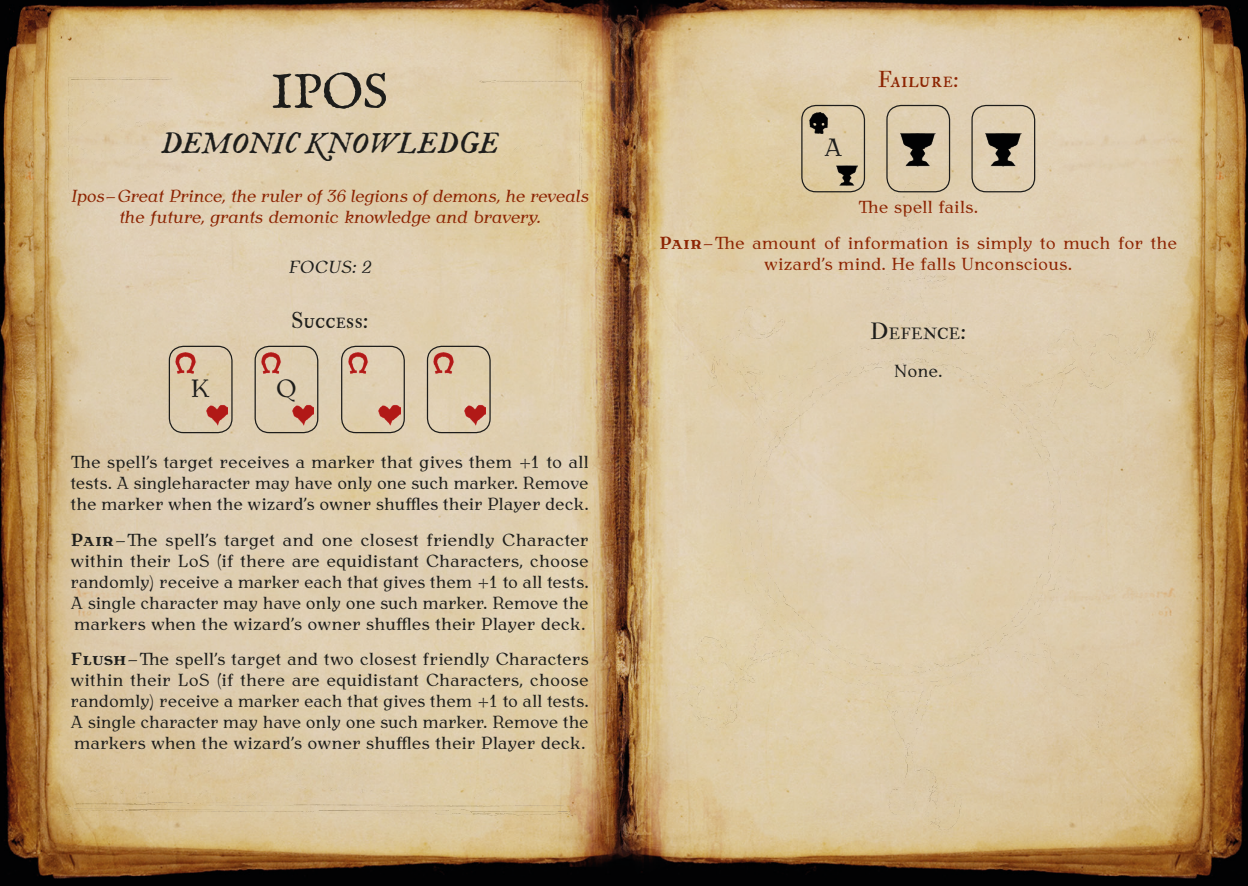
<style>
.page{position:relative;width:1248px;height:886px;background:#fff}
.page>*{position:absolute;margin:0;border:0;box-sizing:border-box;transform-origin:0 0}
.t1{font:50px "IM FELL English PRO Roman";color:#1d1d1b}
.t2{font:30px "IM FELL English PRO Italic";letter-spacing:-.01em;color:#1d1d1b}
.t3{font:25px "Antykwa Torunska";color:#1d1d1b}
.t4{font:22.5px "IM FELL Double Pica SC";letter-spacing:.01em;color:#1d1d1b}
.t5{font:22.5px "IM FELL Double Pica SC";letter-spacing:.015em;color:#8c2402}
.t6{font:17.5px/21px "Antykwa Torunska";letter-spacing:.025em;color:#1d1d1b;text-align:justify}
.t7{font:italic 17.5px/21px "Antykwa Torunska";letter-spacing:-.005em;color:#8c2402;text-align:center}
.t8{font:17.5px/35.2px "Antykwa Torunska";letter-spacing:.03em;color:#8c2402;text-align:center}
.t9{font:italic 17.5px "Antykwa Torunska";letter-spacing:.015em;color:#1d1d1b}
.t10{font:15.75px "IM FELL Double Pica SC";letter-spacing:.03em;color:#1d1d1b}
.s1{font-style:normal}
.s2{font-weight:700}
.s3{font-size:22.5px}
</style>
<div class="page">
<img style="left:0;top:0;width:1247px;height:886px">
<img style="left:62px;top:75px;width:473px;height:740px">
<img style="left:535px;top:9px;width:712px;height:877px">
<div style="left:169px;top:346px;width:63px;height:87px;border:1px solid #1d1d1b;border-radius:14px"></div>
<img style="left:175px;top:352px;width:21px;height:22px">
<img style="left:206px;top:405px;width:22px;height:21px">
<div style="left:341px;top:346px;width:64px;height:87px;border:1px solid #1d1d1b;border-radius:14px"></div>
<img style="left:347px;top:352px;width:21px;height:22px">
<img style="left:379px;top:405px;width:21px;height:21px">
<div style="left:254px;top:346px;width:64px;height:87px;border:1px solid #1d1d1b;border-radius:14px"></div>
<img style="left:261px;top:352px;width:21px;height:22px">
<img style="left:292px;top:405px;width:21px;height:21px">
<div style="left:427px;top:346px;width:63px;height:87px;border:1px solid #1d1d1b;border-radius:14px"></div>
<img style="left:433px;top:352px;width:21px;height:22px">
<img style="left:464px;top:405px;width:22px;height:21px">
<div style="left:886px;top:105px;width:64px;height:87px;border:1px solid #1d1d1b;border-radius:14px"></div>
<img style="left:900px;top:131px;width:35px;height:36px">
<div style="left:971px;top:105px;width:64px;height:87px;border:1px solid #1d1d1b;border-radius:14px"></div>
<img style="left:985px;top:131px;width:35px;height:36px">
<div style="left:801px;top:105px;width:64px;height:87px;border:1px solid #1d1d1b;border-radius:14px"></div>
<img style="left:808px;top:112px;width:21px;height:22px">
<img style="left:836px;top:164px;width:21px;height:21px">
<h1 class="t1" style="left:271px;top:63px;width:119px">IPOS</h1>
<h2 class="t2" style="left:161px;top:126px;width:339px">DEMONIC KNOWLEDGE</h2>
<p class="t7" style="left:71px;top:184px;width:519px">Ipos<span class="s1">–</span>Great Prince, the ruler of 36 legions of demons, he reveals the future, grants demonic knowledge and bravery.</p>
<p class="t9" style="left:288px;top:254px;width:84px">FOCUS: 2</p>
<p class="t4" style="left:291px;top:307px;width:79px">Success:</p>
<h3 class="t3" style="left:191px;top:370px;width:21px">K</h3>
<h3 class="t3" style="left:276px;top:370px;width:22px">Q</h3>
<p class="t6" style="left:71px;top:451px;width:519px">The spell’s target receives a marker that gives them +1 to all tests. A singleharacter may have only one such marker. Remove the marker when the wizard’s owner shuffles their Player deck.</p>
<p class="t6" style="left:71px;top:528px;width:519px"><span class="s2">Pair</span>–The spell’s target and one closest friendly Character within their LoS (if there are equidistant Characters, choose randomly) receive a marker each that gives them +1 to all tests.<br>A single character may have only one such marker. Remove the markers when the wizard’s owner shuffles their Player deck.</p>
<p class="t6" style="left:71px;top:647px;width:519px"><span class="s2">Flush</span>–The spell’s target and two closest friendly Characters within their LoS (if there are equidistant Characters, choose randomly) receive a marker each that gives them +1 to all tests.<br>A single character may have only one such marker. Remove the markers when the wizard’s owner shuffles their Player deck.</p>
<h3 class="t3" style="left:824px;top:129px;width:19px">A</h3>
<p class="t5" style="left:877px;top:66px;width:82px">Failure:</p>
<p class="t8" style="left:659px;top:188px;width:519px">The spell fails.<br><span class="s2">Pair</span>–The amount of information is simply to much for the</p>
<p class="t8" style="left:764px;top:245px;width:309px">wizard’s mind. He falls Unconscious.</p>
<p class="t10" style="left:870px;top:324px;width:97px"><span class="s3">D</span>EFENCE<span class="s3">:</span></p>
<p class="t6" style="left:894px;top:359px;width:49px">None.</p>
</div>
